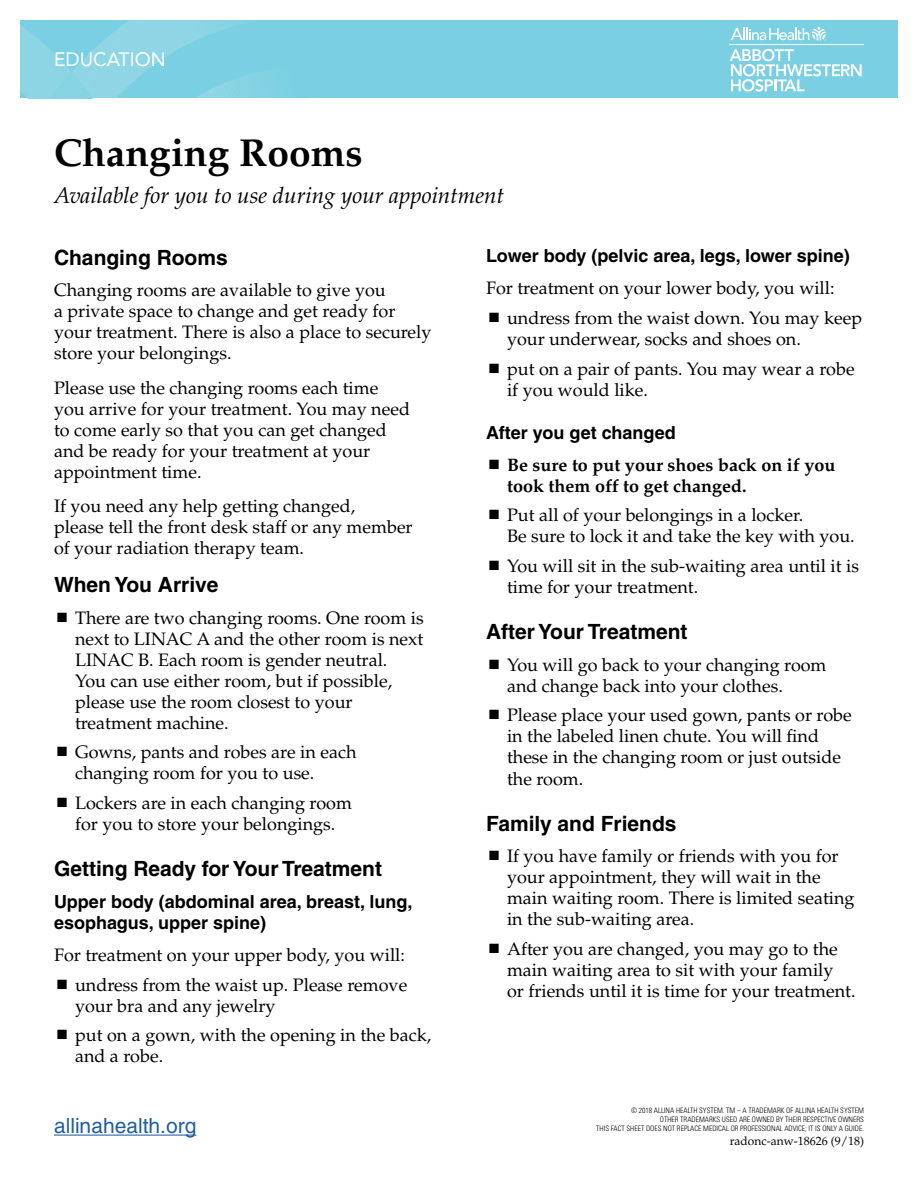
<style>
.page{position:relative;width:918px;height:1188px;background:#fff}
.page>*{position:absolute;margin:0;border:0;box-sizing:border-box;transform-origin:0 0}
.t1{font:700 39px "Palatino";color:#000}
.t2{font:italic 22.5px "Palatino";color:#000}
.t3{font:700 21px "Helvetica";color:#000}
.t4{font:21px "Helvetica";color:#215e9e}
.t5{font:19.2px "Avenir LT Std";color:#fff}
.t6{font:18px/21px "Palatino";color:#000}
.t7{font:700 18px/21px "Helvetica";color:#000}
.t8{font:700 18px/21px "Palatino";color:#000}
.t9{font:12px "Palatino";color:#000}
.t10{font:300 condensed 7.5px/9px "Univers";color:#000;text-align:right}
</style>
<div class="page">
<hr style="left:54px;top:1135px;width:142px;height:1px;background:#215e9e">
<div style="left:20px;top:20px;width:878px;height:78px;background:#7ad0e2"></div>
<svg style="left:20px;top:20px;width:243px;height:78px"></svg>
<hr style="left:729px;top:44px;width:135px;height:1px;background:#fff">
<svg style="left:730px;top:49px;width:132px;height:43px"></svg>
<svg style="left:731px;top:27px;width:95px;height:14px"></svg>
<p class="t5" style="left:54px;top:49px;width:113px">EDUCATION</p>
<h1 class="t1" style="left:54px;top:130px;width:310px">Changing Rooms</h1>
<p class="t2" style="left:54px;top:182px;width:452px">Available for you to use during your appointment</p>
<p class="t3" style="left:54px;top:244px;width:175px">Changing Rooms</p>
<p class="t6" style="left:54px;top:280px;width:379px">Changing rooms are available to give you<br>a private space to change and get ready for your treatment. There is also a place to securely store your belongings.</p>
<p class="t6" style="left:54px;top:378px;width:358px">Please use the changing rooms each time you arrive for your treatment. You may need to come early so that you can get changed and be ready for your treatment at your appointment time.</p>
<p class="t6" style="left:54px;top:496px;width:360px">If you need any help getting changed,<br>please tell the front desk staff or any member of your radiation therapy team.</p>
<p class="t3" style="left:54px;top:572px;width:166px">When You Arrive</p>
<p class="t6" style="left:75px;top:607px;width:350px">There are two changing rooms. One room is next to LINAC A and the other room is next LINAC B. Each room is gender neutral.<br>You can use either room, but if possible, please use the room closest to your treatment machine.</p>
<p class="t6" style="left:75px;top:742px;width:283px">Gowns, pants and robes are in each changing room for you to use.</p>
<p class="t6" style="left:75px;top:793px;width:278px">Lockers are in each changing room for you to store your belongings.</p>
<p class="t3" style="left:54px;top:856px;width:330px">Getting Ready for Your Treatment</p>
<p class="t7" style="left:54px;top:891px;width:360px">Upper body (abdominal area, breast, lung, esophagus, upper spine)</p>
<p class="t6" style="left:54px;top:940px;width:355px;line-height:30px;text-align:right">For treatment on your upper body, you will: undress from the waist up. Please remove</p>
<p class="t6" style="left:75px;top:991px;width:358px;line-height:29.7px">your bra and any jewelry<br>put on a gown, with the opening in the back,</p>
<p class="t6" style="left:75px;top:1046px;width:90px">and a robe.</p>
<p class="t4" style="left:54px;top:1113px;width:144px">allinahealth.org</p>
<p class="t7" style="left:486px;top:245px;width:365px">Lower body (pelvic area, legs, lower spine)</p>
<p class="t6" style="left:507px;top:273px;width:357px;line-height:30px;text-indent:-21px">For treatment on your lower body, you will: undress from the waist down. You may keep</p>
<p class="t6" style="left:507px;top:324px;width:349px;line-height:29.7px">your underwear, socks and shoes on.<br>put on a pair of pants. You may wear a robe</p>
<p class="t6" style="left:507px;top:379px;width:142px">if you would like.</p>
<p class="t7" style="left:486px;top:422px;width:191px">After you get changed</p>
<p class="t8" style="left:507px;top:454px;width:330px">Be sure to put your shoes back on if you took them off to get changed.</p>
<p class="t6" style="left:507px;top:505px;width:349px">Put all of your belongings in a locker.<br>Be sure to lock it and take the key with you.</p>
<p class="t6" style="left:507px;top:556px;width:354px">You will sit in the sub-waiting area until it is time for your treatment.</p>
<p class="t3" style="left:486px;top:619px;width:203px">After Your Treatment</p>
<p class="t6" style="left:507px;top:655px;width:321px">You will go back to your changing room and change back into your clothes.</p>
<p class="t6" style="left:507px;top:705px;width:346px">Please place your used gown, pants or robe in the labeled linen chute. You will find these in the changing room or just outside the room.</p>
<p class="t3" style="left:486px;top:810px;width:192px">Family and Friends</p>
<p class="t6" style="left:507px;top:846px;width:349px">If you have family or friends with you for your appointment, they will wait in the main waiting room. There is limited seating in the sub-waiting area.</p>
<p class="t6" style="left:507px;top:939px;width:350px">After you are changed, you may go to the main waiting area to sit with your family<br>or friends until it is time for your treatment.</p>
<p class="t10" style="left:596px;top:1106px;width:269px">© 2018 ALLINA HEALTH SYSTEM. TM – A TRADEMARK OF ALLINA HEALTH SYSTEM<br>OTHER TRADEMARKS USED ARE OWNED BY THEIR RESPECTIVE OWNERS<br>THIS FACT SHEET DOES NOT REPLACE MEDICAL OR PROFESSIONAL ADVICE; IT IS ONLY A GUIDE.</p>
<p class="t9" style="left:730px;top:1134px;width:136px">radonc-anw-18626 (9/18)</p>
</div>
